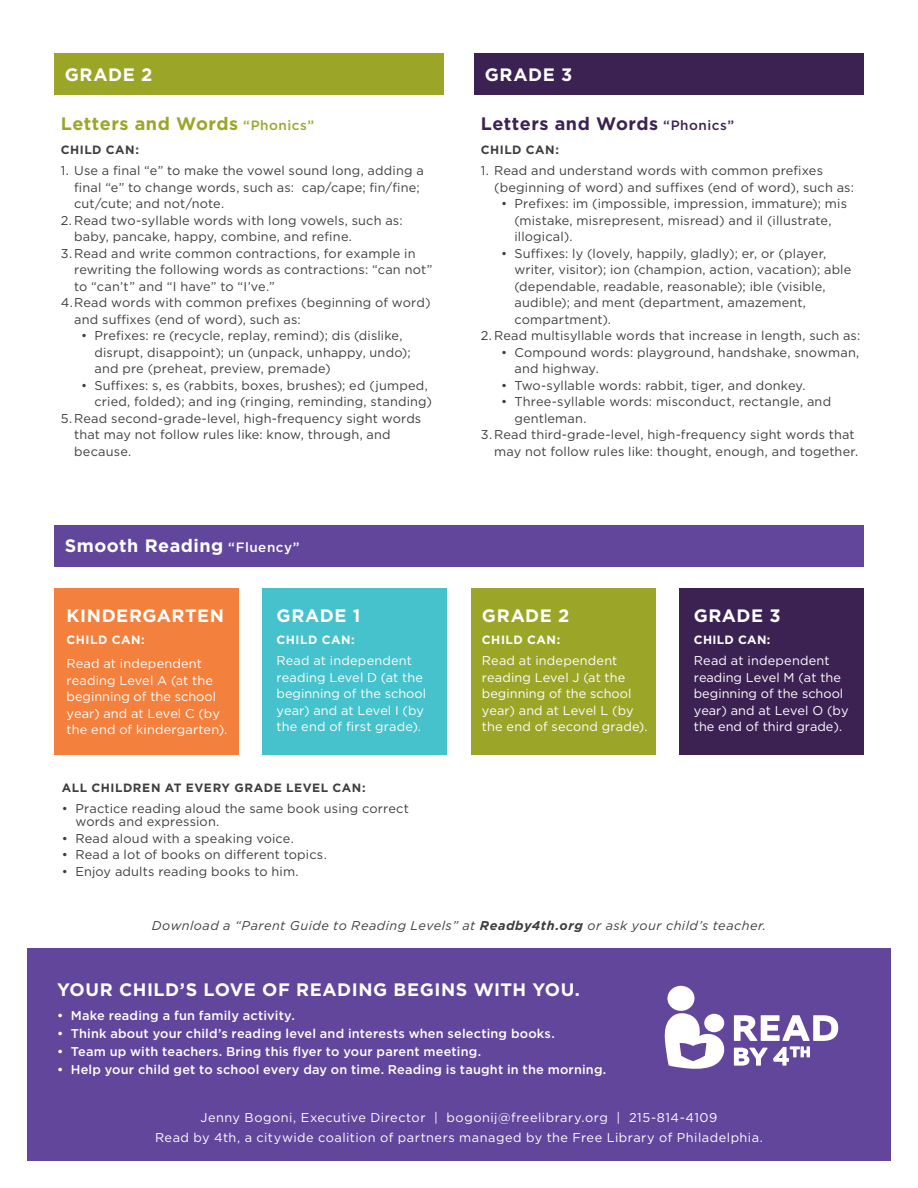
<style>
.page{position:relative;width:918px;height:1188px;background:#fff}
.page>*{position:absolute;margin:0;border:0;box-sizing:border-box;transform-origin:0 0}
.t1{font:700 18px "Gotham";letter-spacing:.03em;color:#fff}
.t2{font:700 18px "Gotham";letter-spacing:.025em;color:#9ba629}
.t3{font:700 18px "Gotham";letter-spacing:.025em;color:#3c2253}
.t4{font:12.75px/16.5px "Gotham";letter-spacing:.015em;color:#3e3e3f}
.t5{font:12.75px/16.5px "Gotham";letter-spacing:.015em;color:#fff}
.t6{font:500 12.75px "Gotham";letter-spacing:.015em;color:#fff}
.t7{font:12.75px "Gotham";letter-spacing:.04em;color:#fff}
.t8{font:italic 12.75px "Gotham";letter-spacing:.035em;color:#3e3e3f}
.t9{font:700 12px "Gotham";letter-spacing:.045em;color:#3e3e3f}
.t10{font:700 12px "Gotham";letter-spacing:.04em;color:#fff}
.s1{font-weight:500;font-size:13.5px}
.s2{font-weight:700}
</style>
<div class="page">
<div style="left:27px;top:948px;width:864px;height:213px;background:#62469c"></div>
<div style="left:667px;top:986px;width:27px;height:25px;background:#fff;border-radius:50%"></div>
<svg style="left:664px;top:1013px;width:61px;height:56px"></svg>
<svg style="left:734px;top:1015px;width:104px;height:51px"></svg>
<div style="left:54px;top:53px;width:390px;height:42px;background:#9ba629"></div>
<div style="left:54px;top:525px;width:810px;height:42px;background:#62469c"></div>
<div style="left:474px;top:53px;width:390px;height:42px;background:#3c2253"></div>
<div style="left:54px;top:588px;width:185px;height:166px;background:#f4803d"></div>
<div style="left:471px;top:588px;width:185px;height:166px;background:#9ba629"></div>
<div style="left:262px;top:588px;width:185px;height:166px;background:#45c2cb"></div>
<div style="left:679px;top:588px;width:185px;height:166px;background:#3c2253"></div>
<p class="t1" style="left:65px;top:63px;width:89px">GRADE 2</p>
<p class="t2" style="left:61px;top:112px;width:255px">Letters and Words <span class="s1">“Phonics”</span></p>
<p class="t9" style="left:61px;top:142px;width:80px">CHILD CAN:</p>
<p class="t4" style="left:74px;top:162px;width:351px;text-indent:-14px">1. Use a final “e” to make the vowel sound long, adding a final “e” to change words, such as: cap/cape; fin/fine; cut/cute; and not/note.</p>
<p class="t4" style="left:74px;top:212px;width:330px;text-indent:-14px">2. Read two-syllable words with long vowels, such as: baby, pancake, happy, combine, and refine.</p>
<p class="t4" style="left:74px;top:245px;width:360px;text-indent:-14px">3. Read and write common contractions, for example in rewriting the following words as contractions: “can not” to “can’t” and “I have” to “I’ve.”</p>
<p class="t4" style="left:74px;top:294px;width:358px;text-indent:-14px">4.Read words with common prefixes (beginning of word) and suffixes (end of word), such as:</p>
<p class="t4" style="left:94px;top:327px;width:318px;text-indent:-14px">• Prefixes: re (recycle, replay, remind); dis (dislike, disrupt, disappoint); un (unpack, unhappy, undo); and pre (preheat, preview, premade)</p>
<p class="t4" style="left:94px;top:377px;width:339px;text-indent:-14px">• Suffixes: s, es (rabbits, boxes, brushes); ed (jumped, cried, folded); and ing (ringing, reminding, standing)</p>
<p class="t4" style="left:74px;top:410px;width:349px;text-indent:-14px">5. Read second-grade-level, high-frequency sight words that may not follow rules like: know, through, and because.</p>
<p class="t1" style="left:65px;top:534px;width:237px">Smooth Reading <span class="s1">“Fluency”</span></p>
<p class="t1" style="left:67px;top:603px;width:159px">KINDERGARTEN</p>
<p class="t10" style="left:67px;top:632px;width:80px">CHILD CAN:</p>
<p class="t5" style="left:67px;top:655px;width:162px">Read at independent reading Level A (at the beginning of the school year) and at Level C (by the end of kindergarten).</p>
<p class="t1" style="left:277px;top:603px;width:85px">GRADE 1</p>
<p class="t10" style="left:277px;top:632px;width:80px">CHILD CAN:</p>
<p class="t5" style="left:277px;top:652px;width:151px">Read at independent reading Level D (at the beginning of the school year) and at Level I (by the end of first grade).</p>
<p class="t9" style="left:62px;top:780px;width:305px">ALL CHILDREN AT EVERY GRADE LEVEL CAN:</p>
<p class="t4" style="left:75px;top:801px;width:335px;line-height:13.5px;text-indent:-14px">• Practice reading aloud the same book using correct words and expression.</p>
<p class="t4" style="left:62px;top:830px;width:233px">• Read aloud with a speaking voice.</p>
<p class="t4" style="left:62px;top:846px;width:266px">• Read a lot of books on different topics.</p>
<p class="t4" style="left:62px;top:863px;width:238px">• Enjoy adults reading books to him.</p>
<p class="t1" style="left:485px;top:63px;width:89px">GRADE 3</p>
<p class="t3" style="left:481px;top:112px;width:255px">Letters and Words <span class="s1">“Phonics”</span></p>
<p class="t9" style="left:481px;top:142px;width:80px">CHILD CAN:</p>
<p class="t4" style="left:494px;top:162px;width:361px;text-indent:-14px">1. Read and understand words with common prefixes (beginning of word) and suffixes (end of word), such as:</p>
<p class="t4" style="left:514px;top:195px;width:334px;text-indent:-14px">• Prefixes: im (impossible, impression, immature); mis (mistake, misrepresent, misread) and il (illustrate, illogical).</p>
<p class="t4" style="left:514px;top:245px;width:338px;text-indent:-14px">• Suffixes: ly (lovely, happily, gladly); er, or (player, writer, visitor); ion (champion, action, vacation); able (dependable, readable, reasonable); ible (visible, audible); and ment (department, amazement, compartment).</p>
<p class="t4" style="left:481px;top:327px;width:381px">2. Read multisyllable words that increase in length, such as:</p>
<p class="t4" style="left:514px;top:344px;width:346px;text-indent:-14px">• Compound words: playground, handshake, snowman, and highway.</p>
<p class="t4" style="left:501px;top:377px;width:306px">• Two-syllable words: rabbit, tiger, and donkey.</p>
<p class="t4" style="left:514px;top:393px;width:318px;text-indent:-14px">• Three-syllable words: misconduct, rectangle, and gentleman.</p>
<p class="t4" style="left:481px;top:426px;width:379px;text-align:right">3. Read third-grade-level, high-frequency sight words that may not follow rules like: thought, enough, and together.</p>
<p class="t1" style="left:482px;top:603px;width:89px">GRADE 2</p>
<p class="t10" style="left:482px;top:632px;width:80px">CHILD CAN:</p>
<p class="t5" style="left:482px;top:652px;width:167px">Read at independent reading Level J (at the beginning of the school year) and at Level L (by the end of second grade).</p>
<p class="t1" style="left:694px;top:603px;width:88px">GRADE 3</p>
<p class="t10" style="left:694px;top:632px;width:78px">CHILD CAN:</p>
<p class="t5" style="left:694px;top:652px;width:156px">Read at independent reading Level M (at the beginning of the school year) and at Level O (by the end of third grade).</p>
<p class="t8" style="left:152px;top:917px;width:616px">Download a “Parent Guide to Reading Levels” at <span class="s2">Readby4th.org</span> or ask your child’s teacher.</p>
<p class="t1" style="left:57px;top:977px;width:524px">YOUR CHILD’S LOVE OF READING BEGINS WITH YOU.</p>
<p class="t6" style="left:57px;top:1007px;width:239px">• Make reading a fun family activity.</p>
<p class="t6" style="left:57px;top:1025px;width:499px">• Think about your child’s reading level and interests when selecting books.</p>
<p class="t6" style="left:57px;top:1043px;width:425px">• Team up with teachers. Bring this flyer to your parent meeting.</p>
<p class="t6" style="left:57px;top:1061px;width:551px">• Help your child get to school every day on time. Reading is taught in the morning.</p>
<p class="t7" style="left:200px;top:1110px;width:519px">Jenny Bogoni, Executive Director | bogonij@freelibrary.org | 215-814-4109</p>
<p class="t7" style="left:155px;top:1129px;width:609px">Read by 4th, a citywide coalition of partners managed by the Free Library of Philadelphia.</p>
</div>
